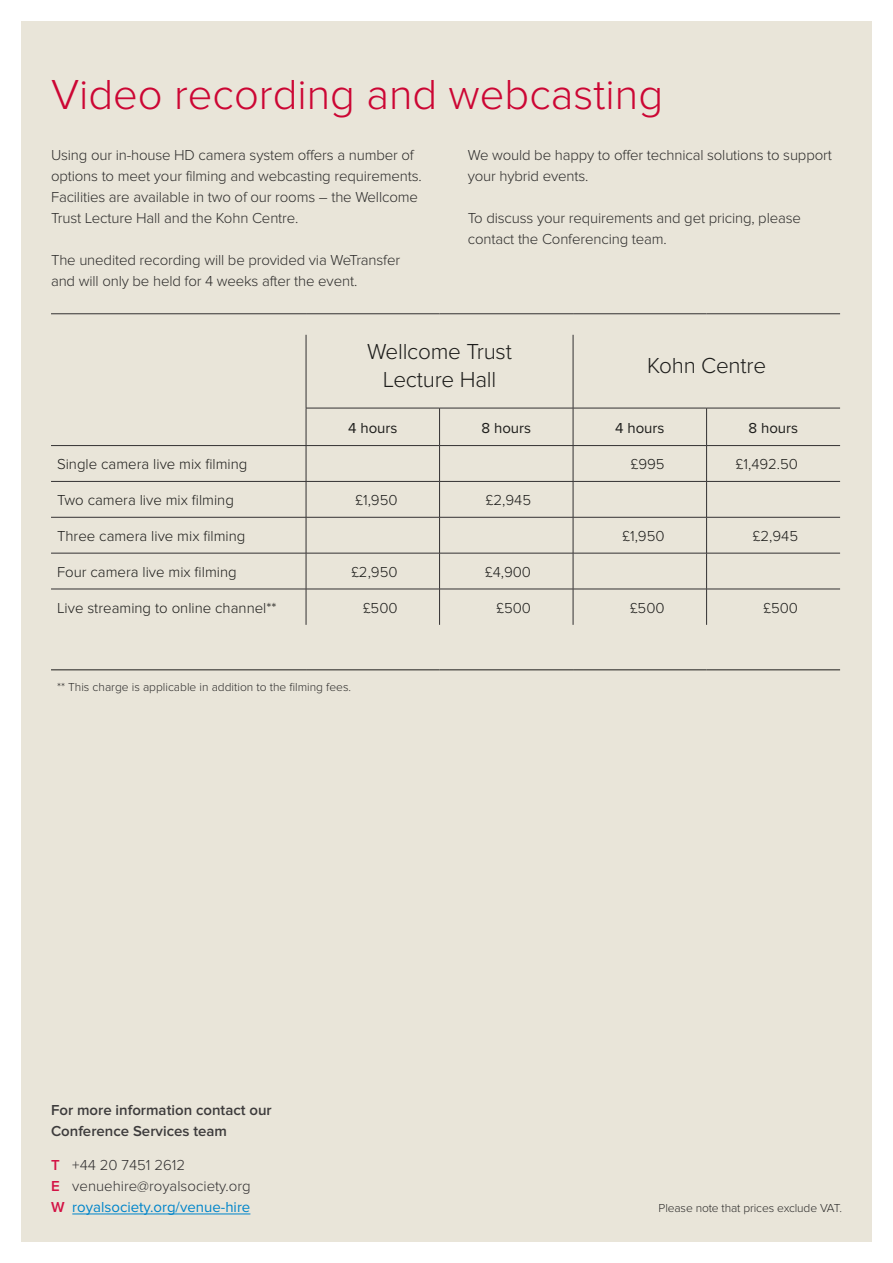
<style>
.page{position:relative;width:893px;height:1263px;background:#fff}
.page>*{position:absolute;margin:0;border:0;box-sizing:border-box;transform-origin:0 0}
.t1{font:300 43.5px "Proxima Nova";color:#cc0634}
.t2{font:300 22.5px/28.5px "Proxima Nova";letter-spacing:-.01em;color:#1d1d1b;text-align:center}
.t3{font:300 15px/21px "Proxima Nova";letter-spacing:-.01em;color:#2e2d2c}
.t4{font:300 15px "Proxima Nova";color:#1d1d1b}
.t5{font:300 15px/21px "Proxima Nova";color:#333132}
.t6{font:600 15px/21px "Proxima Nova";color:#3d3b3c}
.t7{font:15px "Proxima Nova";color:#1d1d1b}
.t8{font:300 12px "Proxima Nova";color:#2e2d2c}
.s1{font-weight:600;color:#d31245}
.s2{font-weight:400;color:#0085ca}
</style>
<div class="page">
<div style="left:21px;top:21px;width:851px;height:1221px;background:#e9e5d9"></div>
<svg style="left:51px;top:335px;width:789px;height:336px"></svg>
<hr style="left:306px;top:335px;width:1px;height:73px;background:#333132">
<hr style="left:573px;top:335px;width:1px;height:73px;background:#333132">
<hr style="left:306px;top:408px;width:134px;height:1px;background:#333132">
<hr style="left:306px;top:408px;width:1px;height:37px;background:#333132">
<hr style="left:440px;top:408px;width:133px;height:1px;background:#333132">
<hr style="left:439px;top:408px;width:1px;height:37px;background:#333132">
<hr style="left:573px;top:408px;width:134px;height:1px;background:#333132">
<hr style="left:573px;top:408px;width:1px;height:37px;background:#333132">
<hr style="left:707px;top:408px;width:133px;height:1px;background:#333132">
<hr style="left:706px;top:408px;width:1px;height:37px;background:#333132">
<hr style="left:51px;top:445px;width:255px;height:1px;background:#333132">
<hr style="left:306px;top:445px;width:134px;height:1px;background:#333132">
<hr style="left:306px;top:446px;width:1px;height:35px;background:#333132">
<hr style="left:440px;top:445px;width:133px;height:1px;background:#333132">
<hr style="left:439px;top:446px;width:1px;height:35px;background:#333132">
<hr style="left:573px;top:445px;width:134px;height:1px;background:#333132">
<hr style="left:573px;top:446px;width:1px;height:35px;background:#333132">
<hr style="left:707px;top:445px;width:133px;height:1px;background:#333132">
<hr style="left:706px;top:446px;width:1px;height:35px;background:#333132">
<hr style="left:51px;top:481px;width:255px;height:1px;background:#333132">
<hr style="left:306px;top:481px;width:134px;height:1px;background:#333132">
<hr style="left:306px;top:482px;width:1px;height:35px;background:#333132">
<hr style="left:440px;top:481px;width:133px;height:1px;background:#333132">
<hr style="left:439px;top:482px;width:1px;height:35px;background:#333132">
<hr style="left:573px;top:481px;width:134px;height:1px;background:#333132">
<hr style="left:573px;top:482px;width:1px;height:35px;background:#333132">
<hr style="left:707px;top:481px;width:133px;height:1px;background:#333132">
<hr style="left:706px;top:482px;width:1px;height:35px;background:#333132">
<hr style="left:51px;top:517px;width:255px;height:1px;background:#333132">
<hr style="left:306px;top:517px;width:134px;height:1px;background:#333132">
<hr style="left:306px;top:517px;width:1px;height:36px;background:#333132">
<hr style="left:440px;top:517px;width:133px;height:1px;background:#333132">
<hr style="left:439px;top:517px;width:1px;height:36px;background:#333132">
<hr style="left:573px;top:517px;width:134px;height:1px;background:#333132">
<hr style="left:573px;top:517px;width:1px;height:36px;background:#333132">
<hr style="left:707px;top:517px;width:133px;height:1px;background:#333132">
<hr style="left:706px;top:517px;width:1px;height:36px;background:#333132">
<hr style="left:51px;top:553px;width:255px;height:1px;background:#333132">
<hr style="left:306px;top:553px;width:134px;height:1px;background:#333132">
<hr style="left:306px;top:553px;width:1px;height:36px;background:#333132">
<hr style="left:440px;top:553px;width:133px;height:1px;background:#333132">
<hr style="left:439px;top:553px;width:1px;height:36px;background:#333132">
<hr style="left:573px;top:553px;width:134px;height:1px;background:#333132">
<hr style="left:573px;top:553px;width:1px;height:36px;background:#333132">
<hr style="left:707px;top:553px;width:133px;height:1px;background:#333132">
<hr style="left:706px;top:553px;width:1px;height:36px;background:#333132">
<hr style="left:51px;top:589px;width:255px;height:1px;background:#333132">
<hr style="left:306px;top:589px;width:134px;height:1px;background:#333132">
<hr style="left:306px;top:589px;width:1px;height:36px;background:#333132">
<hr style="left:440px;top:589px;width:133px;height:1px;background:#333132">
<hr style="left:439px;top:589px;width:1px;height:36px;background:#333132">
<hr style="left:573px;top:589px;width:134px;height:1px;background:#333132">
<hr style="left:573px;top:589px;width:1px;height:36px;background:#333132">
<hr style="left:707px;top:589px;width:133px;height:1px;background:#333132">
<hr style="left:706px;top:589px;width:1px;height:36px;background:#333132">
<hr style="left:51px;top:669px;width:255px;height:1px;background:#1d1d1b">
<hr style="left:306px;top:669px;width:134px;height:1px;background:#1d1d1b">
<hr style="left:440px;top:669px;width:133px;height:1px;background:#1d1d1b">
<hr style="left:573px;top:669px;width:134px;height:1px;background:#1d1d1b">
<hr style="left:707px;top:669px;width:133px;height:1px;background:#1d1d1b">
<hr style="left:51px;top:313px;width:255px;height:1px;background:#333132">
<hr style="left:306px;top:313px;width:134px;height:1px;background:#333132">
<hr style="left:440px;top:313px;width:133px;height:1px;background:#333132">
<hr style="left:573px;top:313px;width:134px;height:1px;background:#333132">
<hr style="left:707px;top:313px;width:133px;height:1px;background:#333132">
<hr style="left:72px;top:1214px;width:178px;height:1px;background:#0085ca">
<h1 class="t1" style="left:51px;top:70px;width:614px">Video recording and webcasting</h1>
<p class="t3" style="left:51px;top:145px;width:372px">Using our in-house HD camera system offers a number of options to meet your filming and webcasting requirements.<br>Facilities are available in two of our rooms – the Wellcome Trust Lecture Hall and the Kohn Centre.</p>
<p class="t3" style="left:51px;top:250px;width:351px">The unedited recording will be provided via WeTransfer and will only be held for 4 weeks after the event.</p>
<p class="t3" style="left:468px;top:145px;width:366px">We would be happy to offer technical solutions to support your hybrid events.</p>
<p class="t3" style="left:468px;top:208px;width:335px">To discuss your requirements and get pricing, please contact the Conferencing team.</p>
<h2 class="t2" style="left:367px;top:337px;width:146px">Wellcome Trust<br>Lecture Hall</h2>
<h2 class="t2" style="left:647px;top:351px;width:121px">Kohn Centre</h2>
<p class="t7" style="left:348px;top:419px;width:51px">4 hours</p>
<p class="t7" style="left:481px;top:419px;width:51px">8 hours</p>
<p class="t7" style="left:615px;top:419px;width:51px">4 hours</p>
<p class="t7" style="left:748px;top:419px;width:51px">8 hours</p>
<p class="t4" style="left:57px;top:456px;width:192px">Single camera live mix filming</p>
<p class="t4" style="left:631px;top:456px;width:35px">£995</p>
<p class="t4" style="left:736px;top:456px;width:64px">£1,492.50</p>
<p class="t4" style="left:57px;top:492px;width:178px">Two camera live mix filming</p>
<p class="t4" style="left:355px;top:492px;width:44px">£1,950</p>
<p class="t4" style="left:486px;top:492px;width:47px">£2,945</p>
<p class="t4" style="left:57px;top:527px;width:190px">Three camera live mix filming</p>
<p class="t4" style="left:622px;top:527px;width:44px">£1,950</p>
<p class="t4" style="left:753px;top:527px;width:47px">£2,945</p>
<p class="t4" style="left:57px;top:563px;width:181px">Four camera live mix filming</p>
<p class="t4" style="left:351px;top:563px;width:48px">£2,950</p>
<p class="t4" style="left:485px;top:563px;width:47px">£4,900</p>
<p class="t4" style="left:57px;top:599px;width:221px">Live streaming to online channel**</p>
<p class="t4" style="left:363px;top:599px;width:36px">£500</p>
<p class="t4" style="left:496px;top:599px;width:36px">£500</p>
<p class="t4" style="left:630px;top:599px;width:36px">£500</p>
<p class="t4" style="left:763px;top:599px;width:36px">£500</p>
<p class="t8" style="left:57px;top:680px;width:296px">** This charge is applicable in addition to the filming fees.</p>
<p class="t6" style="left:51px;top:1100px;width:222px">For more information contact our<br>Conference Services team</p>
<p class="t5" style="left:51px;top:1154px;width:201px"><span class="s1">T</span> +44 20 7451 2612<br><span class="s1">E</span> venuehire@royalsociety.org<br><span class="s1">W</span> <span class="s2">royalsociety.org/venue-hire</span></p>
<p class="t8" style="left:659px;top:1201px;width:185px">Please note that prices exclude VAT.</p>
</div>
